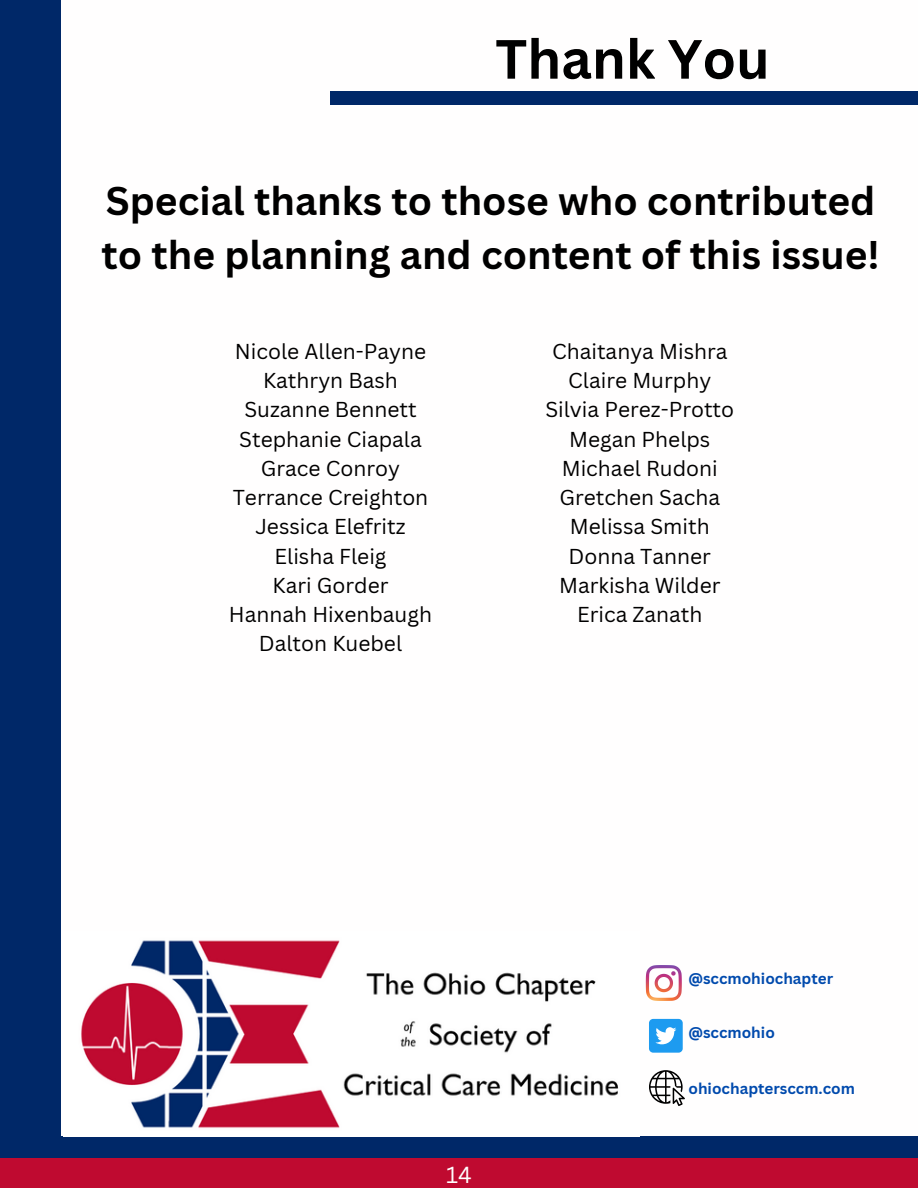
<style>
.page{position:relative;width:918px;height:1188px;background:#fff}
.page>*{position:absolute;margin:0;border:0;box-sizing:border-box;transform-origin:0 0}
.t1{font:700 54px "Canva Sans";color:#000}
.t2{font:700 39px/54px "Canva Sans";color:#000}
.t3{font:22.65px "Canva Sans";color:#fffefe}
.t4{font:21px "Canva Sans";color:#000}
.t5{font:700 15.3px "Canva Sans";color:#004aad}
</style>
<div class="page">
<div style="left:0;top:0;width:61px;height:1188px;background:#002868"></div>
<div style="left:47px;top:1137px;width:871px;height:51px;background:#002868"></div>
<img style="left:81px;top:940px;width:538px;height:188px">
<div style="left:0;top:1158px;width:918px;height:30px;background:#bf0a30"></div>
<div style="left:331px;top:92px;width:587px;height:13px;background:#002868"></div>
<svg style="left:646px;top:965px;width:36px;height:36px"></svg>
<div style="left:649px;top:1019px;width:34px;height:34px;background:#1d9bf0;border-radius:4px"></div>
<svg style="left:655px;top:1027px;width:21px;height:17px"></svg>
<svg style="left:649px;top:1070px;width:36px;height:36px"></svg>
<p class="t1" style="left:495px;top:21px;width:276px">Thank You</p>
<p class="t2" style="left:102px;top:173px;width:780px">Special thanks to those who contributed to the planning and content of this issue!</p>
<p class="t4" style="left:235px;top:337px;width:193px">Nicole Allen-Payne</p>
<p class="t4" style="left:263px;top:366px;width:136px">Kathryn Bash</p>
<p class="t4" style="left:244px;top:395px;width:174px">Suzanne Bennett</p>
<p class="t4" style="left:239px;top:424px;width:184px">Stephanie Ciapala</p>
<p class="t4" style="left:261px;top:454px;width:141px">Grace Conroy</p>
<p class="t4" style="left:233px;top:483px;width:197px">Terrance Creighton</p>
<p class="t4" style="left:255px;top:512px;width:152px">Jessica Elefritz</p>
<p class="t4" style="left:275px;top:541px;width:113px">Elisha Fleig</p>
<p class="t4" style="left:273px;top:571px;width:117px">Kari Gorder</p>
<p class="t4" style="left:229px;top:600px;width:205px">Hannah Hixenbaugh</p>
<p class="t4" style="left:259px;top:629px;width:145px">Dalton Kuebel</p>
<p class="t4" style="left:552px;top:337px;width:177px">Chaitanya Mishra</p>
<p class="t4" style="left:568px;top:366px;width:145px">Claire Murphy</p>
<p class="t4" style="left:545px;top:395px;width:190px">Silvia Perez-Protto</p>
<p class="t4" style="left:569px;top:424px;width:143px">Megan Phelps</p>
<p class="t4" style="left:562px;top:454px;width:158px">Michael Rudoni</p>
<p class="t4" style="left:559px;top:483px;width:162px">Gretchen Sacha</p>
<p class="t4" style="left:570px;top:512px;width:141px">Melissa Smith</p>
<p class="t4" style="left:569px;top:541px;width:144px">Donna Tanner</p>
<p class="t4" style="left:559px;top:571px;width:163px">Markisha Wilder</p>
<p class="t4" style="left:577px;top:600px;width:127px">Erica Zanath</p>
<p class="t3" style="left:446px;top:1159px;width:27px">14</p>
<p class="t5" style="left:688px;top:967px;width:146px">@sccmohiochapter</p>
<p class="t5" style="left:688px;top:1022px;width:88px">@sccmohio</p>
<p class="t5" style="left:688px;top:1077px;width:168px">ohiochaptersccm.com</p>
</div>
